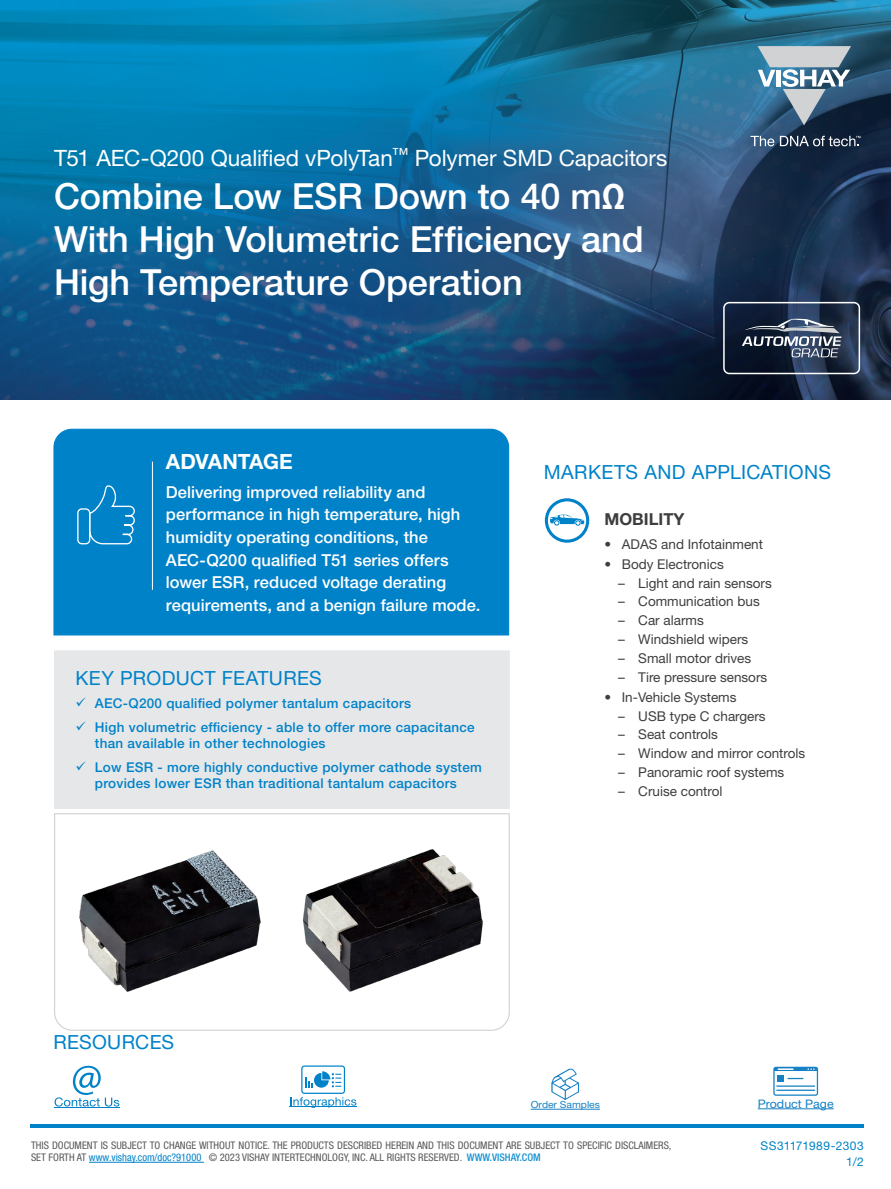
<style>
.page{position:relative;width:891px;height:1189px;background:#fff}
.page>*{position:absolute;margin:0;border:0;box-sizing:border-box;transform-origin:0 0}
.SS_P1_Title_Small{font:500 36px/43.2px "Helvetica Neue LT Std";letter-spacing:-.005em;color:#fff}
.SS_P1_Title_Small-2{font:22.5px "Helvetica Neue LT Std";letter-spacing:-.005em;color:#fff}
.SS_P1_White_Subhead{font:700 21px "Helvetica Neue LT Std";letter-spacing:-.01em;color:#fff}
.SS_P1_Blue_Subhead{font:19.5px "Helvetica Neue LT Std";letter-spacing:.015em;color:#0082c8}
.SS_P1_WhiteText{font:500 16.5px/22.5px "Helvetica Neue LT Std";letter-spacing:.005em;color:#fff}
.SS_P1_Black_Subhead{font:700 16.5px "Helvetica Neue LT Std";color:#3e3e3f}
.t1{font:13.5px "Helvetica Neue LT Std";color:#3e3e3f}
.t2{font:500 13.5px/16.5px "Helvetica Neue LT Std";letter-spacing:.02em;color:#0082c8}
.t3{font:12px "Helvetica Neue LT Std";letter-spacing:.035em;color:#0082c8}
.t4{font:11.7px "Helvetica Neue LT Std";color:#1681c4;scale:1.06 1}
.t5{font:condensed 10.5px/12px "Helvetica Neue LT Std";color:#57585a}
.t6{font:9.75px "Helvetica Neue LT Std";color:#1681c4;scale:1.06 1}
.s1{font-weight:800;font-stretch:condensed}
.s2{color:#0082c8}
.s3{font-weight:500;color:#1592d1}
</style>
<div class="page">
<hr style="left:89px;top:1161px;width:115px;height:1px;background:#0082c8">
<hr style="left:30px;top:1124px;width:834px;height:3px;background:#0082c8">
<img style="left:0;top:0;width:891px;height:400px">
<svg style="left:751px;top:136px;width:23px;height:10px"></svg>
<svg style="left:780px;top:136px;width:81px;height:10px"></svg>
<svg style="left:758px;top:46px;width:93px;height:79px;background:#7a93a7"></svg>
<div style="left:55px;top:650px;width:454px;height:158px;background:#e6e7e9"></div>
<div style="left:54px;top:650px;width:456px;height:158px;border:1px solid #e6e7e9"></div>
<div style="left:53px;top:428px;width:457px;height:208px;background:#0082c8"></div>
<svg style="left:77px;top:485px;width:58px;height:59px;background:#1a8fcd"></svg>
<hr style="left:152px;top:461px;width:1px;height:128px;background:#fff">
<svg style="left:54px;top:813px;width:456px;height:218px"></svg>
<svg style="left:545px;top:498px;width:44px;height:44px"></svg>
<hr style="left:290px;top:1105px;width:67px;height:1px;background:#0082c8">
<svg style="left:291px;top:1065px;width:65px;height:42px"></svg>
<svg style="left:742px;top:319px;width:99px;height:38px;background:#505b6d"></svg>
<div style="left:723px;top:302px;width:137px;height:72px;border:2px solid #fff;border-radius:5px"></div>
<hr style="left:758px;top:1108px;width:76px;height:1px;background:#1681c4">
<svg style="left:773px;top:1066px;width:45px;height:29px"></svg>
<hr style="left:531px;top:1108px;width:69px;height:1px;background:#1681c4">
<svg style="left:551px;top:1068px;width:28px;height:32px"></svg>
<hr style="left:54px;top:1106px;width:66px;height:1px;background:#0082c7">
<svg style="left:55px;top:1065px;width:64px;height:41px"></svg>
<p class="SS_P1_Title_Small-2" style="left:54px;top:144px;width:615px">T51 AEC-Q200 Qualified vPolyTan<sup>™</sup> Polymer SMD Capacitors</p>
<p class="SS_P1_Title_Small" style="left:54px;top:174px;width:591px">Combine Low ESR Down to 40 m<span class="s1">Ω<br></span>With High Volumetric Efficiency and<br>High Temperature Operation</p>
<p class="SS_P1_White_Subhead" style="left:166px;top:448px;width:128px">ADVANTAGE</p>
<p class="SS_P1_WhiteText" style="left:166px;top:480px;width:316px">Delivering improved reliability and performance in high temperature, high humidity operating conditions, the AEC-Q200 qualified T51 series offers lower ESR, reduced voltage derating requirements, and a benign failure mode.</p>
<p class="SS_P1_Blue_Subhead" style="left:75px;top:666px;width:248px">KEY PRODUCT FEATURES</p>
<p class="t2" style="left:95px;top:695px;width:318px">AEC-Q200 qualified polymer tantalum capacitors</p>
<p class="t2" style="left:95px;top:718px;width:381px">High volumetric efficiency - able to offer more capacitance than available in other technologies</p>
<p class="t2" style="left:95px;top:758px;width:388px">Low ESR - more highly conductive polymer cathode system provides lower ESR than traditional tantalum capacitors</p>
<p class="SS_P1_Blue_Subhead" style="left:544px;top:460px;width:289px">MARKETS AND APPLICATIONS</p>
<p class="SS_P1_Black_Subhead" style="left:605px;top:509px;width:82px">MOBILITY</p>
<p class="t1" style="left:605px;top:535px;width:160px">• ADAS and Infotainment</p>
<p class="t1" style="left:605px;top:556px;width:121px">• Body Electronics</p>
<p class="t1" style="left:618px;top:574px;width:155px">– Light and rain sensors</p>
<p class="t1" style="left:618px;top:593px;width:143px">– Communication bus</p>
<p class="t1" style="left:618px;top:612px;width:87px">– Car alarms</p>
<p class="t1" style="left:618px;top:631px;width:132px">– Windshield wipers</p>
<p class="t1" style="left:618px;top:649px;width:135px">– Small motor drives</p>
<p class="t1" style="left:618px;top:668px;width:151px">– Tire pressure sensors</p>
<p class="t1" style="left:605px;top:688px;width:134px">• In-Vehicle Systems</p>
<p class="t1" style="left:618px;top:707px;width:149px">– USB type C chargers</p>
<p class="t1" style="left:618px;top:726px;width:102px">– Seat controls</p>
<p class="t1" style="left:618px;top:745px;width:189px">– Window and mirror controls</p>
<p class="t1" style="left:618px;top:764px;width:168px">– Panoramic roof systems</p>
<p class="t1" style="left:618px;top:782px;width:106px">– Cruise control</p>
<p class="SS_P1_Blue_Subhead" style="left:54px;top:1030px;width:122px">RESOURCES</p>
<p class="t6" style="left:531px;top:1098px;width:67px">Order Samples</p>
<p class="t4" style="left:758px;top:1096px;width:73px">Product Page</p>
<p class="t5" style="left:31px;top:1138px;width:642px">THIS DOCUMENT IS SUBJECT TO CHANGE WITHOUT NOTICE. THE PRODUCTS DESCRIBED HEREIN AND THIS DOCUMENT ARE SUBJECT TO SPECIFIC DISCLAIMERS,<br>SET FORTH AT <span class="s2">www.vishay.com/doc?91000</span> © 2023 VISHAY INTERTECHNOLOGY, INC. ALL RIGHTS RESERVED. <span class="s3">WWW.VISHAY.COM</span></p>
<p class="t3" style="left:760px;top:1137px;width:105px">SS31171989-2303</p>
<p class="t3" style="left:846px;top:1154px;width:19px">1/2</p>
</div>
